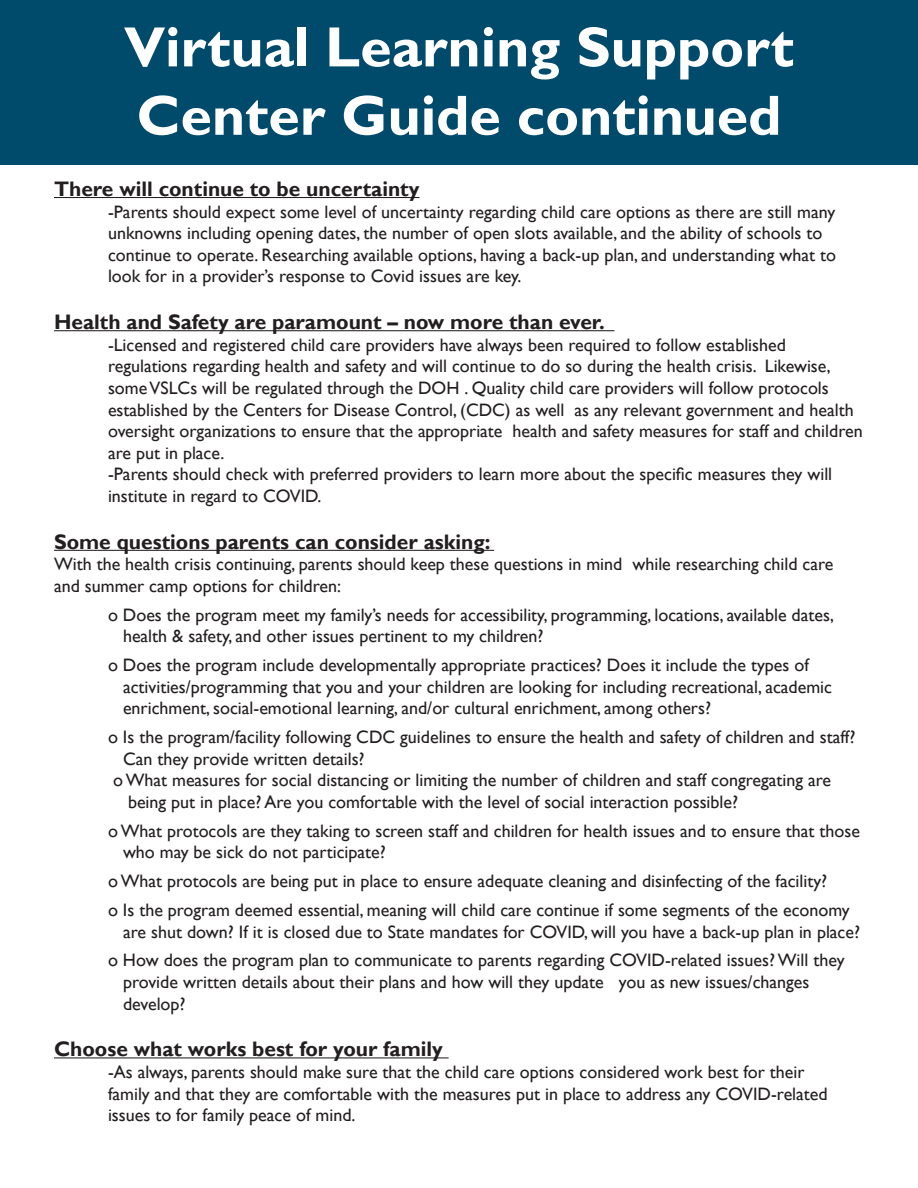
<style>
.page{position:relative;width:918px;height:1188px;background:#fff}
.page>*{position:absolute;margin:0;border:0;box-sizing:border-box;transform-origin:0 0}
.t1{font:700 57px/68.4px "Gill Sans";color:#fff}
.t2{font:700 21px "Gill Sans";color:#231f20}
.t3{font:18px/21.6px "Gill Sans";color:#231f20}
</style>
<div class="page">
<div style="left:0;top:0;width:918px;height:164px;background:#004b6c"></div>
<hr style="left:54px;top:197px;width:366px;height:1px;background:#231f20">
<hr style="left:54px;top:330px;width:560px;height:1px;background:#231f20">
<hr style="left:54px;top:550px;width:440px;height:1px;background:#231f20">
<hr style="left:54px;top:1057px;width:395px;height:1px;background:#231f20">
<p class="t1" style="left:124px;top:15px;width:671px">Virtual Learning Support<br>Center Guide continued</p>
<p class="t2" style="left:54px;top:176px;width:367px">There will continue to be uncertainty</p>
<p class="t3" style="left:108px;top:201px;width:729px">-Parents should expect some level of uncertainty regarding child care options as there are still many</p>
<p class="t3" style="left:108px;top:223px;width:716px">unknowns including opening dates, the number of open slots available, and the ability of schools to</p>
<p class="t3" style="left:108px;top:244px;width:729px">continue to operate. Researching available options, having a back-up plan, and understanding what to</p>
<p class="t3" style="left:108px;top:266px;width:415px">look for in a provider’s response to Covid issues are key.</p>
<p class="t2" style="left:54px;top:309px;width:552px">Health and Safety are paramount – now more than ever.</p>
<p class="t3" style="left:108px;top:334px;width:679px">-Licensed and registered child care providers have always been required to follow established</p>
<p class="t3" style="left:108px;top:356px;width:724px">regulations regarding health and safety and will continue to do so during the health crisis. Likewise,</p>
<p class="t3" style="left:108px;top:377px;width:722px">some VSLCs will be regulated through the DOH . Quality child care providers will follow protocols</p>
<p class="t3" style="left:108px;top:399px;width:747px">established by the Centers for Disease Control, (CDC) as well as any relevant government and health</p>
<p class="t3" style="left:108px;top:421px;width:756px">oversight organizations to ensure that the appropriate health and safety measures for staff and children</p>
<p class="t3" style="left:108px;top:442px;width:118px">are put in place.</p>
<p class="t3" style="left:108px;top:464px;width:726px">-Parents should check with preferred providers to learn more about the specific measures they will</p>
<p class="t3" style="left:108px;top:485px;width:215px">institute in regard to COVID.</p>
<p class="t2" style="left:54px;top:529px;width:438px">Some questions parents can consider asking:</p>
<p class="t3" style="left:54px;top:554px;width:781px">With the health crisis continuing, parents should keep these questions in mind while researching child care and summer camp options for children:</p>
<p class="t3" style="left:108px;top:604px;width:728px">o Does the program meet my family’s needs for accessibility, programming, locations, available dates,</p>
<p class="t3" style="left:123px;top:626px;width:422px">health &amp; safety, and other issues pertinent to my children?</p>
<p class="t3" style="left:108px;top:655px;width:702px">o Does the program include developmentally appropriate practices? Does it include the types of</p>
<p class="t3" style="left:123px;top:676px;width:711px">activities/programming that you and your children are looking for including recreational, academic</p>
<p class="t3" style="left:123px;top:698px;width:589px">enrichment, social-emotional learning, and/or cultural enrichment, among others?</p>
<p class="t3" style="left:123px;top:727px;width:734px;text-indent:-15px">o Is the program/facility following CDC guidelines to ensure the health and safety of children and staff?<br>Can they provide written details?</p>
<p class="t3" style="left:113px;top:770px;width:720px">o What measures for social distancing or limiting the number of children and staff congregating are</p>
<p class="t3" style="left:128px;top:791px;width:612px">being put in place? Are you comfortable with the level of social interaction possible?</p>
<p class="t3" style="left:108px;top:820px;width:753px">o What protocols are they taking to screen staff and children for health issues and to ensure that those</p>
<p class="t3" style="left:123px;top:842px;width:264px">who may be sick do not participate?</p>
<p class="t3" style="left:108px;top:871px;width:721px">o What protocols are being put in place to ensure adequate cleaning and disinfecting of the facility?</p>
<p class="t3" style="left:108px;top:899px;width:743px">o Is the program deemed essential, meaning will child care continue if some segments of the economy</p>
<p class="t3" style="left:123px;top:921px;width:739px">are shut down? If it is closed due to State mandates for COVID, will you have a back-up plan in place?</p>
<p class="t3" style="left:108px;top:950px;width:738px">o How does the program plan to communicate to parents regarding COVID-related issues? Will they</p>
<p class="t3" style="left:123px;top:971px;width:688px">provide written details about their plans and how will they update you as new issues/changes</p>
<p class="t3" style="left:123px;top:993px;width:64px">develop?</p>
<p class="t2" style="left:54px;top:1037px;width:390px">Choose what works best for your family</p>
<p class="t3" style="left:108px;top:1061px;width:698px">-As always, parents should make sure that the child care options considered work best for their</p>
<p class="t3" style="left:108px;top:1083px;width:721px">family and that they are comfortable with the measures put in place to address any COVID-related</p>
<p class="t3" style="left:108px;top:1105px;width:249px">issues to for family peace of mind.</p>
</div>
